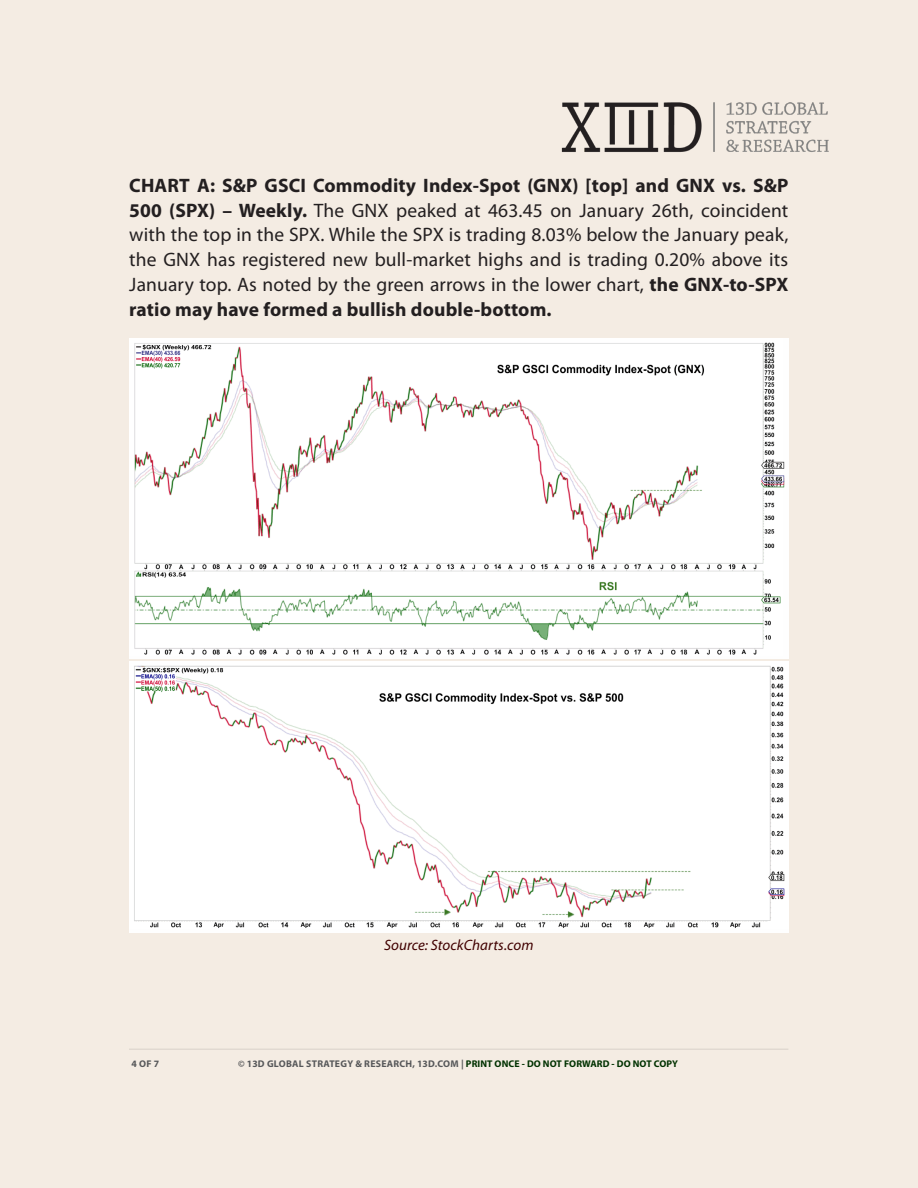
<style>
.page{position:relative;width:918px;height:1188px;background:#f4ece3}
.page>*{position:absolute;margin:0;border:0;box-sizing:border-box;transform-origin:0 0}
.body-regular{font:19.5px/24.9px "Myriad Pro";letter-spacing:.01em;color:#231f20;text-align:justify}
.chart-table-credit-a{font:italic 15px "Myriad Pro";letter-spacing:.005em;color:#400000}
.t1{font:700 9.75px "Myriad Pro";letter-spacing:.01em;color:#57585a}
.s1{font-weight:700}
.s2{color:#003100}
</style>
<div class="page">
<hr style="left:129px;top:1049px;width:659px;height:1px;background:#231f20">
<img style="left:561px;top:102px;width:268px;height:50px">
<img style="left:129px;top:338px;width:659px;height:321px">
<img style="left:129px;top:662px;width:659px;height:270px">
<p class="body-regular" style="left:129px;top:172px;width:661px"><span class="s1">CHART A: S&amp;P GSCI Commodity Index-Spot (GNX) [top] and GNX vs. S&amp;P 500 (SPX) – Weekly.</span> The GNX peaked at 463.45 on January 26th, coincident with the top in the SPX. While the SPX is trading 8.03% below the January peak, the GNX has registered new bull-market highs and is trading 0.20% above its January top. As noted by the green arrows in the lower chart, <span class="s1">the GNX-to-SPX ratio may have formed a bullish double-bottom.</span></p>
<p class="chart-table-credit-a" style="left:384px;top:936px;width:151px">Source: StockCharts.com</p>
<p class="t1" style="left:132px;top:1058px;width:29px">4 OF 7</p>
<p class="t1" style="left:238px;top:1058px;width:441px">© 13D GLOBAL STRATEGY &amp; RESEARCH, 13D.COM | <span class="s2">PRINT ONCE - DO NOT FORWARD - DO NOT COPY</span></p>
</div>
